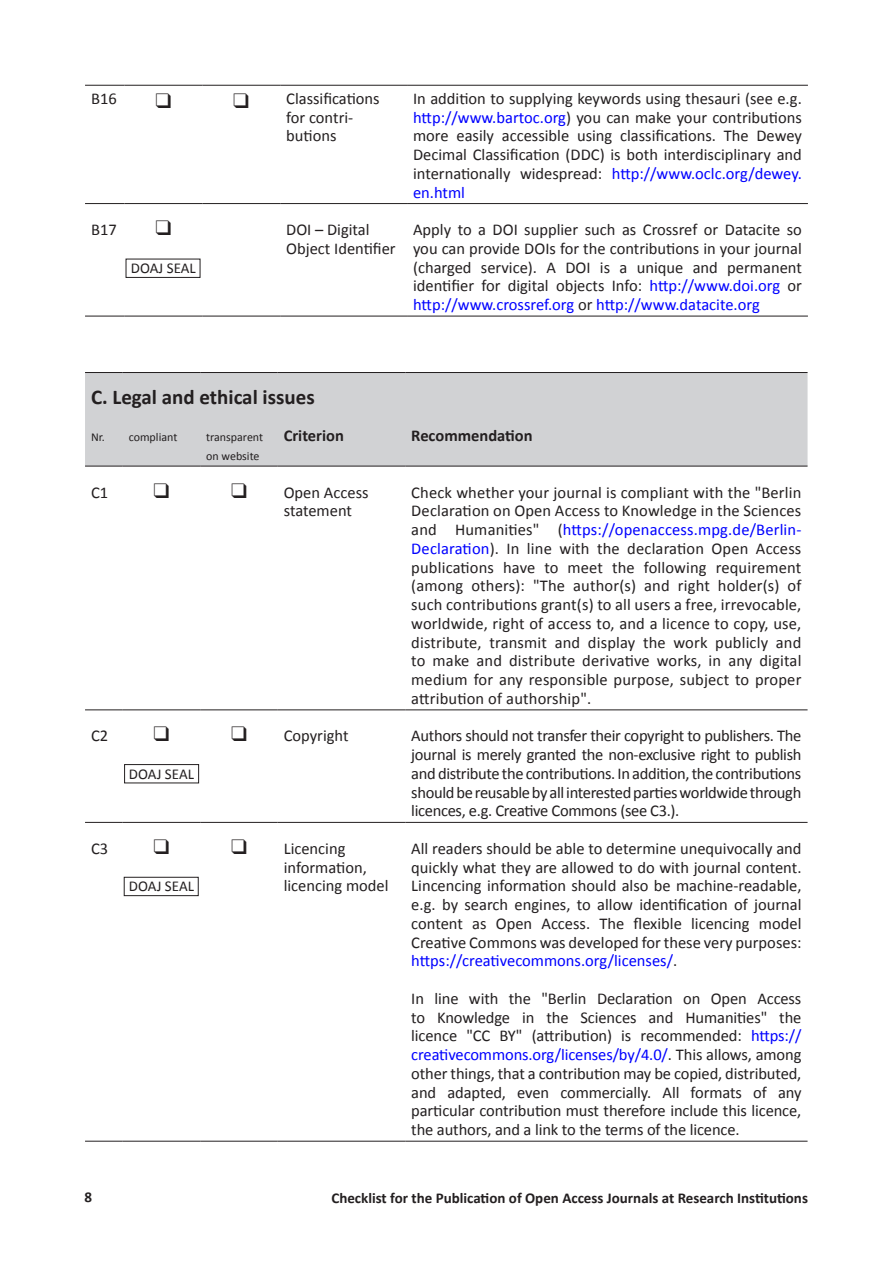
<style>
.page{position:relative;width:893px;height:1263px;background:#fff}
.page>*{position:absolute;margin:0;border:0;box-sizing:border-box;transform-origin:0 0}
.Überschrift_1{font:700 21px "Calibri";color:#231f20}
.t1{font:16.5px/18.8px "Calibri";color:#231f20;text-align:justify}
.t2{font:700 16.5px "Calibri";color:#231f20}
.t3{font:700 15px "Calibri";color:#231f20}
.t4{font:15px "Calibri";color:#231f20}
.t5{font:12px/18.8px "Calibri";color:#231f20}
.s1{color:#00f}
</style>
<div class="page">
<hr style="left:85px;top:85px;width:39px;height:1px;background:#231f20">
<hr style="left:124px;top:85px;width:78px;height:1px;background:#231f20">
<hr style="left:202px;top:85px;width:78px;height:1px;background:#231f20">
<hr style="left:280px;top:85px;width:127px;height:1px;background:#231f20">
<hr style="left:407px;top:85px;width:401px;height:1px;background:#231f20">
<hr style="left:85px;top:203px;width:39px;height:1px;background:#231f20">
<hr style="left:124px;top:203px;width:78px;height:1px;background:#231f20">
<hr style="left:202px;top:203px;width:78px;height:1px;background:#231f20">
<hr style="left:280px;top:203px;width:127px;height:1px;background:#231f20">
<hr style="left:407px;top:203px;width:401px;height:1px;background:#231f20">
<hr style="left:85px;top:316px;width:39px;height:1px;background:#231f20">
<hr style="left:124px;top:316px;width:78px;height:1px;background:#231f20">
<hr style="left:202px;top:316px;width:78px;height:1px;background:#231f20">
<hr style="left:280px;top:316px;width:127px;height:1px;background:#231f20">
<hr style="left:407px;top:316px;width:401px;height:1px;background:#231f20">
<div style="left:85px;top:373px;width:722px;height:93px;background:#d1d2d4"></div>
<hr style="left:85px;top:710px;width:38px;height:1px;background:#231f20">
<hr style="left:123px;top:710px;width:77px;height:1px;background:#231f20">
<hr style="left:200px;top:710px;width:78px;height:1px;background:#231f20">
<hr style="left:278px;top:710px;width:127px;height:1px;background:#231f20">
<hr style="left:405px;top:710px;width:402px;height:1px;background:#231f20">
<hr style="left:85px;top:822px;width:38px;height:1px;background:#231f20">
<hr style="left:123px;top:822px;width:77px;height:1px;background:#231f20">
<hr style="left:200px;top:822px;width:78px;height:1px;background:#231f20">
<hr style="left:278px;top:822px;width:127px;height:1px;background:#231f20">
<hr style="left:405px;top:822px;width:402px;height:1px;background:#231f20">
<hr style="left:85px;top:1141px;width:38px;height:1px;background:#231f20">
<hr style="left:123px;top:1141px;width:77px;height:1px;background:#231f20">
<hr style="left:200px;top:1141px;width:78px;height:1px;background:#231f20">
<hr style="left:278px;top:1141px;width:127px;height:1px;background:#231f20">
<hr style="left:405px;top:1141px;width:402px;height:1px;background:#231f20">
<hr style="left:85px;top:372px;width:38px;height:1px;background:#231f20">
<hr style="left:123px;top:372px;width:77px;height:1px;background:#231f20">
<hr style="left:200px;top:372px;width:78px;height:1px;background:#231f20">
<hr style="left:278px;top:372px;width:127px;height:1px;background:#231f20">
<hr style="left:405px;top:372px;width:402px;height:1px;background:#231f20">
<hr style="left:85px;top:466px;width:38px;height:1px;background:#231f20">
<hr style="left:123px;top:466px;width:77px;height:1px;background:#231f20">
<hr style="left:200px;top:466px;width:78px;height:1px;background:#231f20">
<hr style="left:278px;top:466px;width:127px;height:1px;background:#231f20">
<hr style="left:405px;top:466px;width:402px;height:1px;background:#231f20">
<div style="left:126px;top:259px;width:74px;height:19px;border:1px solid #231f20"></div>
<div style="left:124px;top:764px;width:75px;height:19px;border:1px solid #231f20"></div>
<div style="left:124px;top:877px;width:74px;height:19px;border:1px solid #231f20"></div>
<p class="t1" style="left:91px;top:89px;width:27px">B16</p>
<p class="t1" style="left:286px;top:89px;width:95px;text-align:left">Classifications for contri&shy;butions</p>
<p class="t1" style="left:413px;top:89px;width:390px">In addition to supplying keywords using thesauri (see e.g. <span class="s1">http://www.bartoc.org</span>) you can make your contributions more easily accessible using classifications. The Dewey Decimal Classification (DDC) is both interdisciplinary and internationally widespread: <span class="s1">http://www.oclc.org/dewey. en.html</span></p>
<p class="t1" style="left:91px;top:220px;width:27px">B17</p>
<p class="t4" style="left:131px;top:258px;width:67px">DOAJ SEAL</p>
<p class="t1" style="left:286px;top:220px;width:111px">DOI – Digital<br>Object Identifier</p>
<p class="t1" style="left:413px;top:220px;width:390px">Apply to a DOI supplier such as Crossref or Datacite so you can provide DOIs for the contributions in your journal (charged service). A DOI is a unique and permanent identifier for digital objects Info: <span class="s1">http://www.doi.org</span> or <span class="s1">http://www.crossref.org</span> or <span class="s1">http://www.datacite.org</span></p>
<p class="Überschrift_1" style="left:91px;top:383px;width:225px">C. Legal and ethical issues</p>
<p class="t5" style="left:91px;top:428px;width:15px">Nr.</p>
<p class="t5" style="left:129px;top:428px;width:50px">compliant</p>
<p class="t5" style="left:206px;top:428px;width:58px">transparent on website</p>
<p class="t2" style="left:284px;top:425px;width:62px">Criterion</p>
<p class="t2" style="left:411px;top:425px;width:123px">Recommendation</p>
<p class="t1" style="left:91px;top:483px;width:19px">C1</p>
<p class="t1" style="left:284px;top:483px;width:86px">Open Access statement</p>
<p class="t1" style="left:411px;top:483px;width:392px">Check whether your journal is compliant with the "Berlin Declaration on Open Access to Knowledge in the Sciences and Humanities" (<span class="s1">https://openaccess.mpg.de/Berlin-Declaration</span>). In line with the declaration Open Access publications have to meet the following requirement (among others): "The author(s) and right holder(s) of such contributions grant(s) to all users a free, irrevocable, worldwide, right of access to, and a licence to copy, use, distribute, transmit and display the work publicly and to make and distribute derivative works, in any digital medium for any responsible purpose, subject to proper attribution of authorship".</p>
<p class="t1" style="left:91px;top:726px;width:19px">C2</p>
<p class="t4" style="left:129px;top:764px;width:67px">DOAJ SEAL</p>
<p class="t1" style="left:284px;top:726px;width:66px">Copyright</p>
<p class="t1" style="left:411px;top:726px;width:392px">Authors should not transfer their copyright to publishers. The journal is merely granted the non-exclusive right to publish and distribute the contributions. In addition, the contributions should be reusable by all interested parties worldwide through licences, e.g. Creative Commons (see C3.).</p>
<p class="t1" style="left:91px;top:839px;width:19px">C3</p>
<p class="t4" style="left:129px;top:877px;width:67px">DOAJ SEAL</p>
<p class="t1" style="left:284px;top:839px;width:106px;text-align:left">Licencing information, licencing model</p>
<p class="t1" style="left:411px;top:839px;width:392px">All readers should be able to determine unequivocally and quickly what they are allowed to do with journal content.<br>Lincencing information should also be machine-readable, e.g. by search engines, to allow identification of journal content as Open Access. The flexible licencing model Creative Commons was developed for these very purposes: <span class="s1">https://creativecommons.org/licenses/</span>.</p>
<p class="t1" style="left:411px;top:989px;width:392px">In line with the "Berlin Declaration on Open Access to Knowledge in the Sciences and Humanities" the licence "CC BY" (attribution) is recommended: <span class="s1">https:// creativecommons.org/licenses/by/4.0/</span>. This allows, among other things, that a contribution may be copied, distributed, and adapted, even commercially. All formats of any particular contribution must therefore include this licence, the authors, and a link to the terms of the licence.</p>
<p class="t3" style="left:84px;top:1187px;width:9px">8</p>
<p class="t3" style="left:331px;top:1188px;width:478px">Checklist for the Publication of Open Access Journals at Research Institutions</p>
</div>
